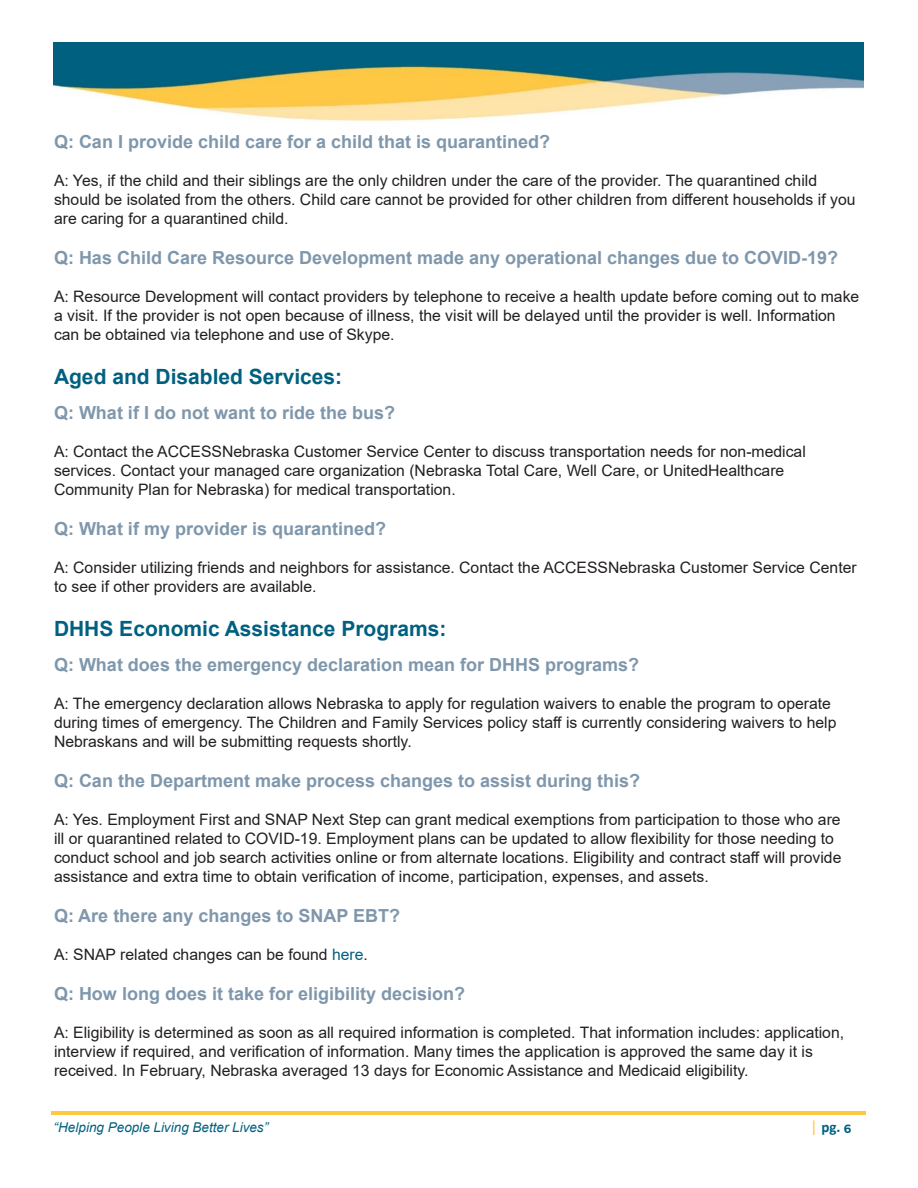
<style>
.page{position:relative;width:918px;height:1188px;background:#fff}
.page>*{position:absolute;margin:0;border:0;box-sizing:border-box;transform-origin:0 0}
.t1{font:700 21px "Arial";color:#00607f}
.t2{font:700 18px "Arial";color:#7f97ac}
.t3{font:15.75px/18.9px "Arial";color:#231f20}
.t4{font:700 15px "Calibri";color:#00607f}
.t5{font:italic 13.5px "Arial";letter-spacing:.005em;color:#00607f}
.s1{color:#00607f}
.s2{font-weight:400;font-size:16.5px;color:#ffc843}
.s3{font-family:"Montserrat";font-weight:600;font-size:12px}
</style>
<div class="page">
<hr style="left:51px;top:1112px;width:815px;height:3px;background:#ffc843">
<img style="left:54px;top:43px;width:810px;height:79px">
<p class="t2" style="left:54px;top:129px;width:498px">Q: Can I provide child care for a child that is quarantined?</p>
<p class="t3" style="left:54px;top:171px;width:803px">A: Yes, if the child and their siblings are the only children under the care of the provider. The quarantined child should be isolated from the others. Child care cannot be provided for other children from different households if you are caring for a quarantined child.</p>
<p class="t2" style="left:54px;top:245px;width:786px">Q: Has Child Care Resource Development made any operational changes due to COVID-19?</p>
<p class="t3" style="left:54px;top:287px;width:807px">A: Resource Development will contact providers by telephone to receive a health update before coming out to make a visit. If the provider is not open because of illness, the visit will be delayed until the provider is well. Information can be obtained via telephone and use of Skype.</p>
<p class="t1" style="left:54px;top:362px;width:290px">Aged and Disabled Services:</p>
<p class="t2" style="left:54px;top:400px;width:343px">Q: What if I do not want to ride the bus?</p>
<p class="t3" style="left:54px;top:442px;width:753px">A: Contact the ACCESSNebraska Customer Service Center to discuss transportation needs for non-medical services. Contact your managed care organization (Nebraska Total Care, Well Care, or UnitedHealthcare<br>Community Plan for Nebraska) for medical transportation.</p>
<p class="t2" style="left:54px;top:516px;width:334px">Q: What if my provider is quarantined?</p>
<p class="t3" style="left:54px;top:558px;width:804px">A: Consider utilizing friends and neighbors for assistance. Contact the ACCESSNebraska Customer Service Center to see if other providers are available.</p>
<p class="t1" style="left:54px;top:614px;width:394px">DHHS Economic Assistance Programs:</p>
<p class="t2" style="left:54px;top:652px;width:587px">Q: What does the emergency declaration mean for DHHS programs?</p>
<p class="t3" style="left:54px;top:694px;width:784px">A: The emergency declaration allows Nebraska to apply for regulation waivers to enable the program to operate during times of emergency. The Children and Family Services policy staff is currently considering waivers to help<br>Nebraskans and will be submitting requests shortly.</p>
<p class="t2" style="left:54px;top:768px;width:588px">Q: Can the Department make process changes to assist during this?</p>
<p class="t3" style="left:54px;top:810px;width:789px">A: Yes. Employment First and SNAP Next Step can grant medical exemptions from participation to those who are ill or quarantined related to COVID-19. Employment plans can be updated to allow flexibility for those needing to conduct school and job search activities online or from alternate locations. Eligibility and contract staff will provide assistance and extra time to obtain verification of income, participation, expenses, and assets.</p>
<p class="t2" style="left:54px;top:903px;width:348px">Q: Are there any changes to SNAP EBT?</p>
<p class="t3" style="left:54px;top:945px;width:316px">A: SNAP related changes can be found <span class="s1">here</span>.</p>
<p class="t2" style="left:54px;top:981px;width:413px">Q: How long does it take for eligibility decision?</p>
<p class="t3" style="left:54px;top:1023px;width:792px">A: Eligibility is determined as soon as all required information is completed. That information includes: application, interview if required, and verification of information. Many times the application is approved the same day it is received. In February, Nebraska averaged 13 days for Economic Assistance and Medicaid eligibility.</p>
<p class="t5" style="left:54px;top:1119px;width:216px">“Helping People Living Better Lives”</p>
<p class="t4" style="left:810px;top:1117px;width:43px"><span class="s2">|</span> pg. <span class="s3">6</span>4</p>
</div>
